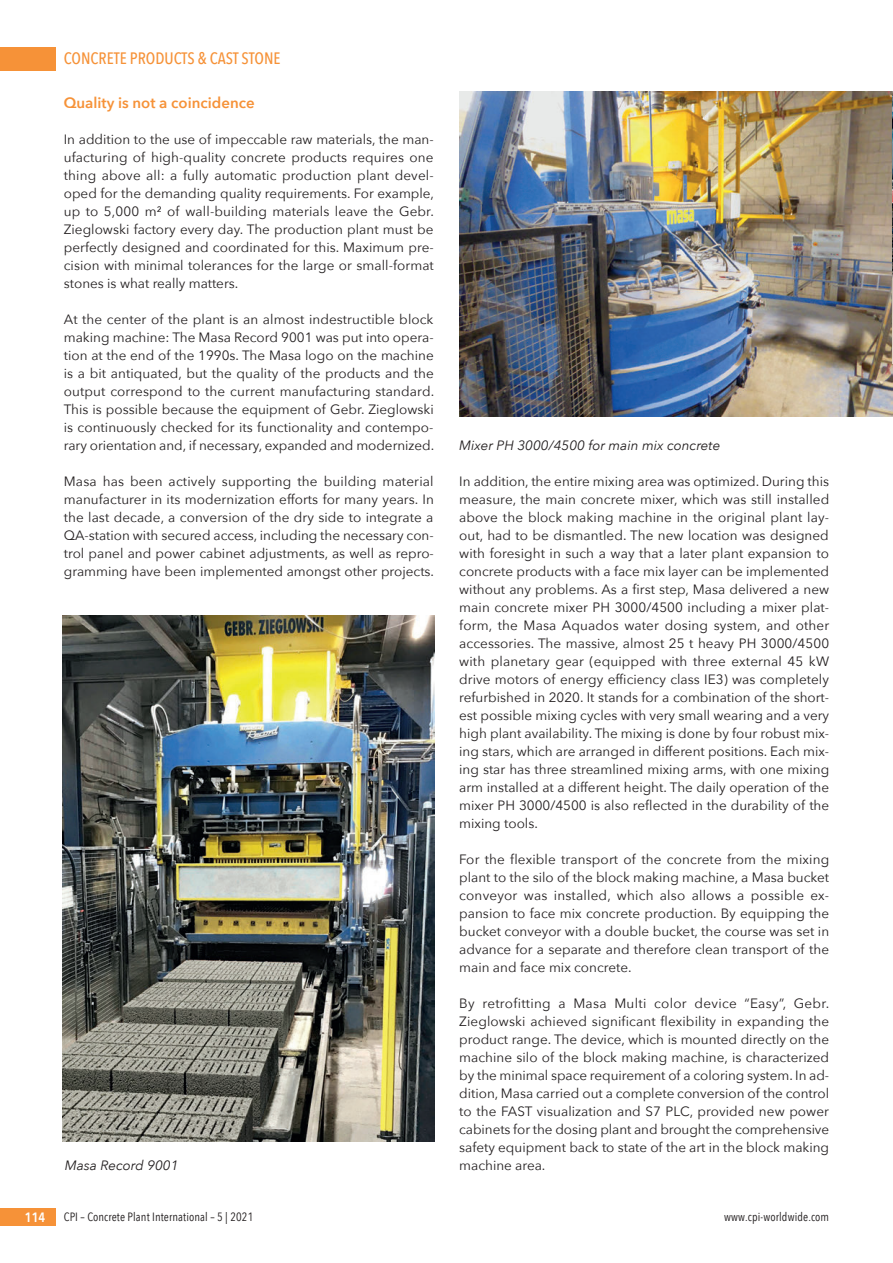
<style>
.page{position:relative;width:893px;height:1263px;background:#fff}
.page>*{position:absolute;margin:0;border:0;box-sizing:border-box;transform-origin:0 0}
.t1{font:500 16.5px "Avenir Next Condensed";color:#f69238}
.t2{font:600 15px "Avenir Next";color:#f69238}
.t3{font:13.5px/18px "Avenir Next";color:#231f20;text-align:justify}
.t4{font:italic 13.5px "Avenir Next";color:#231f20}
.t5{font:600 13.5px "Avenir Next Condensed";color:#fff}
.t6{font:12px "Avenir Next Condensed";letter-spacing:.01em;color:#231f20}
</style>
<div class="page">
<div style="left:0;top:47px;width:55px;height:23px;background:#f69238"></div>
<div style="left:0;top:1208px;width:55px;height:18px;background:#f69238"></div>
<img style="left:63px;top:615px;width:372px;height:526px">
<img style="left:459px;top:91px;width:434px;height:326px">
<img style="left:892px;top:91px;width:1px;height:273px">
<p class="t1" style="left:64px;top:49px;width:218px">CONCRETE PRODUCTS &amp; CAST STONE</p>
<p class="t2" style="left:64px;top:90px;width:192px">Quality is not a coincidence</p>
<p class="t3" style="left:64px;top:130px;width:372px">In addition to the use of impeccable raw materials, the man&shy;ufacturing of high-quality concrete products requires one thing above all: a fully automatic production plant devel&shy;oped for the demanding quality requirements. For example, up to 5,000 m² of wall-building materials leave the Gebr.<br>Zieglowski factory every day. The production plant must be perfectly designed and coordinated for this. Maximum pre&shy;cision with minimal tolerances for the large or small-format stones is what really matters.</p>
<p class="t3" style="left:64px;top:310px;width:372px">At the center of the plant is an almost indestructible block making machine: The Masa Record 9001 was put into opera&shy;tion at the end of the 1990s. The Masa logo on the machine is a bit antiquated, but the quality of the products and the output correspond to the current manufacturing standard.<br>This is possible because the equipment of Gebr. Zieglowski is continuously checked for its functionality and contempo&shy;rary orientation and, if necessary, expanded and modernized.</p>
<p class="t3" style="left:64px;top:472px;width:372px">Masa has been actively supporting the building material manufacturer in its modernization efforts for many years. In the last decade, a conversion of the dry side to integrate a QA-station with secured access, including the necessary con&shy;trol panel and power cabinet adjustments, as well as repro&shy;gramming have been implemented amongst other projects.</p>
<p class="t3" style="left:459px;top:472px;width:372px">In addition, the entire mixing area was optimized. During this measure, the main concrete mixer, which was still installed above the block making machine in the original plant lay&shy;out, had to be dismantled. The new location was designed with foresight in such a way that a later plant expansion to concrete products with a face mix layer can be implemented without any problems. As a first step, Masa delivered a new main concrete mixer PH 3000/4500 including a mixer plat&shy;form, the Masa Aquados water dosing system, and other accessories. The massive, almost 25 t heavy PH 3000/4500 with planetary gear (equipped with three external 45 kW drive motors of energy efficiency class IE3) was completely refurbished in 2020. It stands for a combination of the short&shy;est possible mixing cycles with very small wearing and a very high plant availability. The mixing is done by four robust mix&shy;ing stars, which are arranged in different positions. Each mix&shy;ing star has three streamlined mixing arms, with one mixing arm installed at a different height. The daily operation of the mixer PH 3000/4500 is also reflected in the durability of the mixing tools.</p>
<p class="t3" style="left:459px;top:850px;width:371px">For the flexible transport of the concrete from the mixing plant to the silo of the block making machine, a Masa bucket conveyor was installed, which also allows a possible ex&shy;pansion to face mix concrete production. By equipping the bucket conveyor with a double bucket, the course was set in advance for a separate and therefore clean transport of the main and face mix concrete.</p>
<p class="t3" style="left:459px;top:994px;width:372px">By retrofitting a Masa Multi color device “Easy”, Gebr.<br>Zieglowski achieved significant flexibility in expanding the product range. The device, which is mounted directly on the machine silo of the block making machine, is characterized by the minimal space requirement of a coloring system. In ad&shy;dition, Masa carried out a complete conversion of the control to the FAST visualization and S7 PLC, provided new power cabinets for the dosing plant and brought the comprehensive safety equipment back to state of the art in the block making machine area.</p>
<p class="t4" style="left:459px;top:434px;width:263px">Mixer PH 3000/4500 for main mix concrete</p>
<p class="t4" style="left:65px;top:1154px;width:115px">Masa Record 9001</p>
<p class="t5" style="left:25px;top:1206px;width:22px">114</p>
<p class="t6" style="left:64px;top:1207px;width:191px">CPI – Concrete Plant International – 5 | 2021</p>
<p class="t6" style="left:724px;top:1207px;width:107px">www.cpi-worldwide.com</p>
</div>
